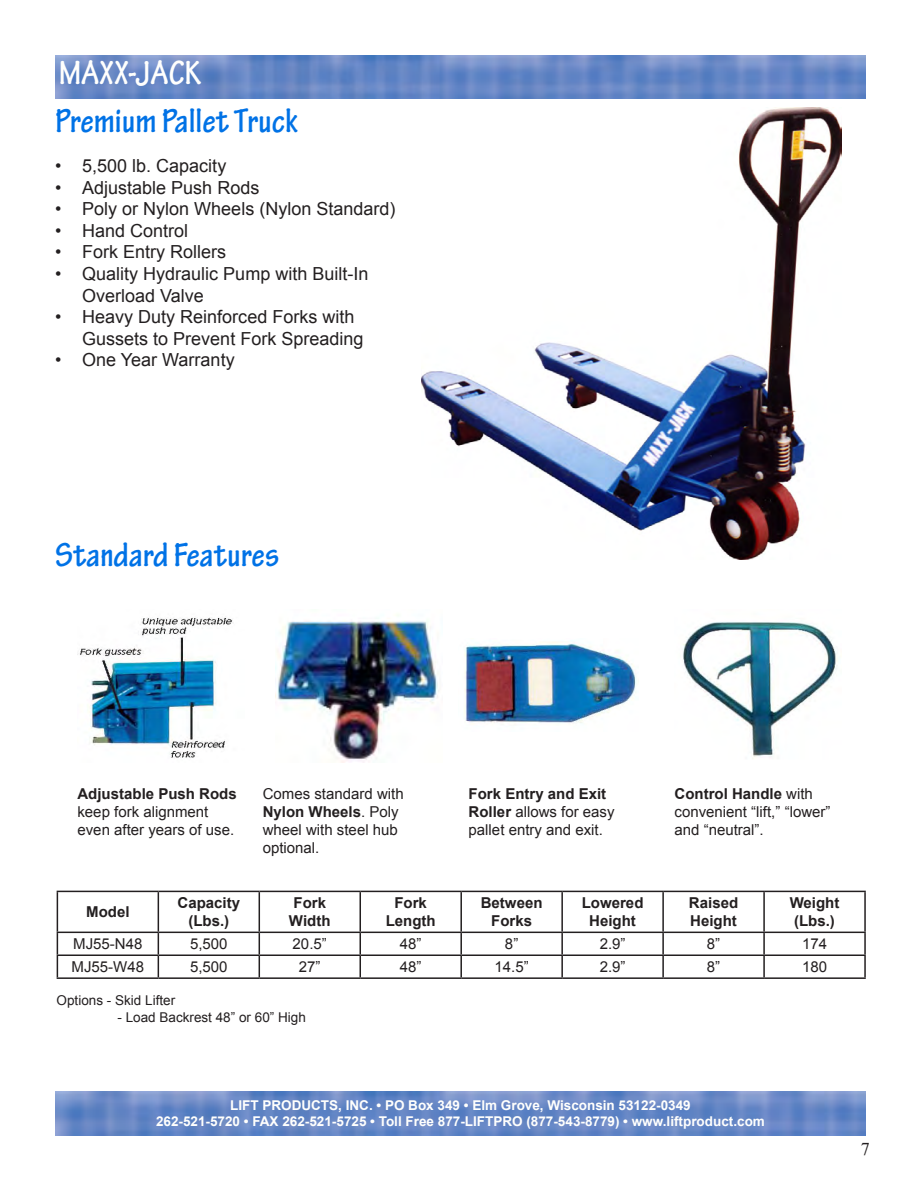
<style>
.page{position:relative;width:920px;height:1189px;background:#fff}
.page>*{position:absolute;margin:0;border:0;box-sizing:border-box;transform-origin:0 0}
.t1{font:700 condensed 36px "Tekton Pro";color:#0072e6}
.t2{font:700 condensed 36px "Tekton Pro";color:#fffffd}
.t3{font:18px/21.6px "Arial";color:#231f20}
.t4{font:18px "Times New Roman";color:#231f20}
.t5{font:15px/18px "Arial";color:#231f20}
.t6{font:700 15px/18px "Arial";color:#231f20;text-align:center}
.t7{font:700 13.5px "Arial";color:#fffffd}
.t8{font:13.5px "Arial";color:#231f20}
.s1{font-weight:700}
</style>
<div class="page">
<img style="left:55px;top:55px;width:810px;height:44px">
<img style="left:55px;top:1092px;width:810px;height:43px">
<img style="left:421px;top:108px;width:420px;height:451px">
<img style="left:77px;top:617px;width:156px;height:141px">
<img style="left:464px;top:640px;width:173px;height:85px">
<img style="left:683px;top:622px;width:155px;height:137px">
<hr style="left:57px;top:890px;width:101px;height:2px;background:#231f20">
<hr style="left:57px;top:892px;width:1px;height:39px;background:#231f20">
<hr style="left:158px;top:890px;width:101px;height:2px;background:#231f20">
<hr style="left:157px;top:892px;width:2px;height:39px;background:#231f20">
<hr style="left:259px;top:890px;width:101px;height:2px;background:#231f20">
<hr style="left:258px;top:892px;width:2px;height:39px;background:#231f20">
<hr style="left:360px;top:890px;width:101px;height:2px;background:#231f20">
<hr style="left:359px;top:892px;width:2px;height:39px;background:#231f20">
<hr style="left:461px;top:890px;width:101px;height:2px;background:#231f20">
<hr style="left:460px;top:892px;width:2px;height:39px;background:#231f20">
<hr style="left:562px;top:890px;width:101px;height:2px;background:#231f20">
<hr style="left:561px;top:892px;width:1px;height:39px;background:#231f20">
<hr style="left:663px;top:890px;width:100px;height:2px;background:#231f20">
<hr style="left:662px;top:892px;width:1px;height:39px;background:#231f20">
<hr style="left:763px;top:890px;width:102px;height:2px;background:#231f20">
<hr style="left:763px;top:892px;width:1px;height:39px;background:#231f20">
<hr style="left:864px;top:892px;width:1px;height:39px;background:#231f20">
<hr style="left:57px;top:931px;width:101px;height:2px;background:#231f20">
<hr style="left:158px;top:931px;width:101px;height:2px;background:#231f20">
<hr style="left:157px;top:933px;width:2px;height:21px;background:#231f20">
<hr style="left:259px;top:931px;width:101px;height:2px;background:#231f20">
<hr style="left:258px;top:933px;width:2px;height:21px;background:#231f20">
<hr style="left:360px;top:931px;width:101px;height:2px;background:#231f20">
<hr style="left:359px;top:933px;width:2px;height:21px;background:#231f20">
<hr style="left:461px;top:931px;width:101px;height:2px;background:#231f20">
<hr style="left:460px;top:933px;width:2px;height:21px;background:#231f20">
<hr style="left:562px;top:931px;width:101px;height:2px;background:#231f20">
<hr style="left:663px;top:931px;width:100px;height:2px;background:#231f20">
<hr style="left:763px;top:931px;width:102px;height:2px;background:#231f20">
<hr style="left:57px;top:954px;width:101px;height:2px;background:#231f20">
<svg style="left:57px;top:933px;width:1px;height:44px"></svg>
<hr style="left:158px;top:954px;width:101px;height:2px;background:#231f20">
<hr style="left:157px;top:956px;width:2px;height:21px;background:#231f20">
<hr style="left:259px;top:954px;width:101px;height:2px;background:#231f20">
<hr style="left:258px;top:956px;width:2px;height:21px;background:#231f20">
<hr style="left:360px;top:954px;width:101px;height:2px;background:#231f20">
<hr style="left:359px;top:956px;width:2px;height:21px;background:#231f20">
<hr style="left:461px;top:954px;width:101px;height:2px;background:#231f20">
<hr style="left:460px;top:956px;width:2px;height:21px;background:#231f20">
<hr style="left:562px;top:954px;width:101px;height:2px;background:#231f20">
<svg style="left:561px;top:933px;width:1px;height:44px"></svg>
<hr style="left:663px;top:954px;width:100px;height:2px;background:#231f20">
<svg style="left:662px;top:933px;width:1px;height:44px"></svg>
<hr style="left:763px;top:954px;width:102px;height:2px;background:#231f20">
<svg style="left:763px;top:933px;width:1px;height:44px"></svg>
<svg style="left:864px;top:933px;width:1px;height:44px"></svg>
<hr style="left:57px;top:977px;width:101px;height:2px;background:#231f20">
<hr style="left:158px;top:977px;width:101px;height:2px;background:#231f20">
<hr style="left:259px;top:977px;width:101px;height:2px;background:#231f20">
<hr style="left:360px;top:977px;width:101px;height:2px;background:#231f20">
<hr style="left:461px;top:977px;width:101px;height:2px;background:#231f20">
<hr style="left:562px;top:977px;width:101px;height:2px;background:#231f20">
<hr style="left:663px;top:977px;width:100px;height:2px;background:#231f20">
<hr style="left:763px;top:977px;width:102px;height:2px;background:#231f20">
<img style="left:277px;top:615px;width:162px;height:147px">
<p class="t2" style="left:59px;top:51px;width:144px">MAXX-JACK</p>
<p class="t1" style="left:55px;top:100px;width:245px">Premium Pallet Truck</p>
<p class="t3" style="left:55px;top:155px;width:173px">• 5,500 lb. Capacity</p>
<p class="t3" style="left:55px;top:177px;width:206px">• Adjustable Push Rods</p>
<p class="t3" style="left:55px;top:198px;width:342px">• Poly or Nylon Wheels (Nylon Standard)</p>
<p class="t3" style="left:55px;top:220px;width:135px">• Hand Control</p>
<p class="t3" style="left:55px;top:241px;width:173px">• Fork Entry Rollers</p>
<p class="t3" style="left:82px;top:263px;width:288px;text-indent:-27px">• Quality Hydraulic Pump with Built-In<br>Overload Valve</p>
<p class="t3" style="left:82px;top:306px;width:283px;text-indent:-27px">• Heavy Duty Reinforced Forks with<br>Gussets to Prevent Fork Spreading</p>
<p class="t3" style="left:55px;top:349px;width:181px">• One Year Warranty</p>
<p class="t1" style="left:55px;top:534px;width:225px">Standard Features</p>
<p class="t5" style="left:77px;top:785px;width:161px"><span class="s1">Adjustable Push Rods </span>keep fork alignment even after years of use.</p>
<p class="t5" style="left:263px;top:785px;width:142px">Comes standard with<br><span class="s1">Nylon Wheels</span>. Poly wheel with steel hub optional.</p>
<p class="t5" style="left:468px;top:785px;width:147px"><span class="s1">Fork Entry and Exit<br>Roller</span> allows for easy pallet entry and exit.</p>
<p class="t5" style="left:674px;top:785px;width:157px"><span class="s1">Control Handle</span> with convenient “lift,” “lower” and “neutral”.</p>
<p class="t6" style="left:86px;top:903px;width:45px">Model</p>
<p class="t6" style="left:177px;top:894px;width:64px">Capacity (Lbs.)</p>
<p class="t6" style="left:293px;top:894px;width:34px">Fork</p>
<p class="t6" style="left:289px;top:912px;width:43px">Width</p>
<p class="t6" style="left:394px;top:894px;width:34px">Fork</p>
<p class="t6" style="left:385px;top:912px;width:51px">Length</p>
<p class="t6" style="left:480px;top:894px;width:63px">Between<br>Forks</p>
<p class="t6" style="left:581px;top:894px;width:63px">Lowered<br>Height</p>
<p class="t6" style="left:688px;top:894px;width:51px;text-align:left">Raised<br>Height</p>
<p class="t6" style="left:789px;top:894px;width:51px">Weight</p>
<p class="t6" style="left:793px;top:912px;width:42px">(Lbs.)</p>
<p class="t5" style="left:73px;top:935px;width:71px">MJ55-N48</p>
<p class="t5" style="left:190px;top:935px;width:39px">5,500</p>
<p class="t5" style="left:292px;top:935px;width:36px">20.5”</p>
<p class="t5" style="left:400px;top:935px;width:23px">48”</p>
<p class="t5" style="left:505px;top:935px;width:15px">8”</p>
<p class="t5" style="left:599px;top:935px;width:27px">2.9”</p>
<p class="t5" style="left:706px;top:935px;width:15px">8”</p>
<p class="t5" style="left:801px;top:935px;width:27px">174</p>
<p class="t5" style="left:71px;top:958px;width:74px">MJ55-W48</p>
<p class="t5" style="left:190px;top:958px;width:39px">5,500</p>
<p class="t5" style="left:299px;top:958px;width:23px">27”</p>
<p class="t5" style="left:400px;top:958px;width:23px">48”</p>
<p class="t5" style="left:494px;top:958px;width:36px">14.5”</p>
<p class="t5" style="left:599px;top:958px;width:27px">2.9”</p>
<p class="t5" style="left:706px;top:958px;width:15px">8”</p>
<p class="t5" style="left:801px;top:958px;width:27px">180</p>
<p class="t8" style="left:57px;top:992px;width:120px">Options - Skid Lifter</p>
<p class="t8" style="left:117px;top:1008px;width:190px">- Load Backrest 48” or 60” High</p>
<p class="t7" style="left:230px;top:1096px;width:462px">LIFT PRODUCTS, INC. • PO Box 349 • Elm Grove, Wisconsin 53122-0349</p>
<p class="t7" style="left:156px;top:1112px;width:610px">262-521-5720 • FAX 262-521-5725 • Toll Free 877-LIFTPRO (877-543-8779) • www.liftproduct.com</p>
<p class="t4" style="left:860px;top:1137px;width:10px">7</p>
</div>
